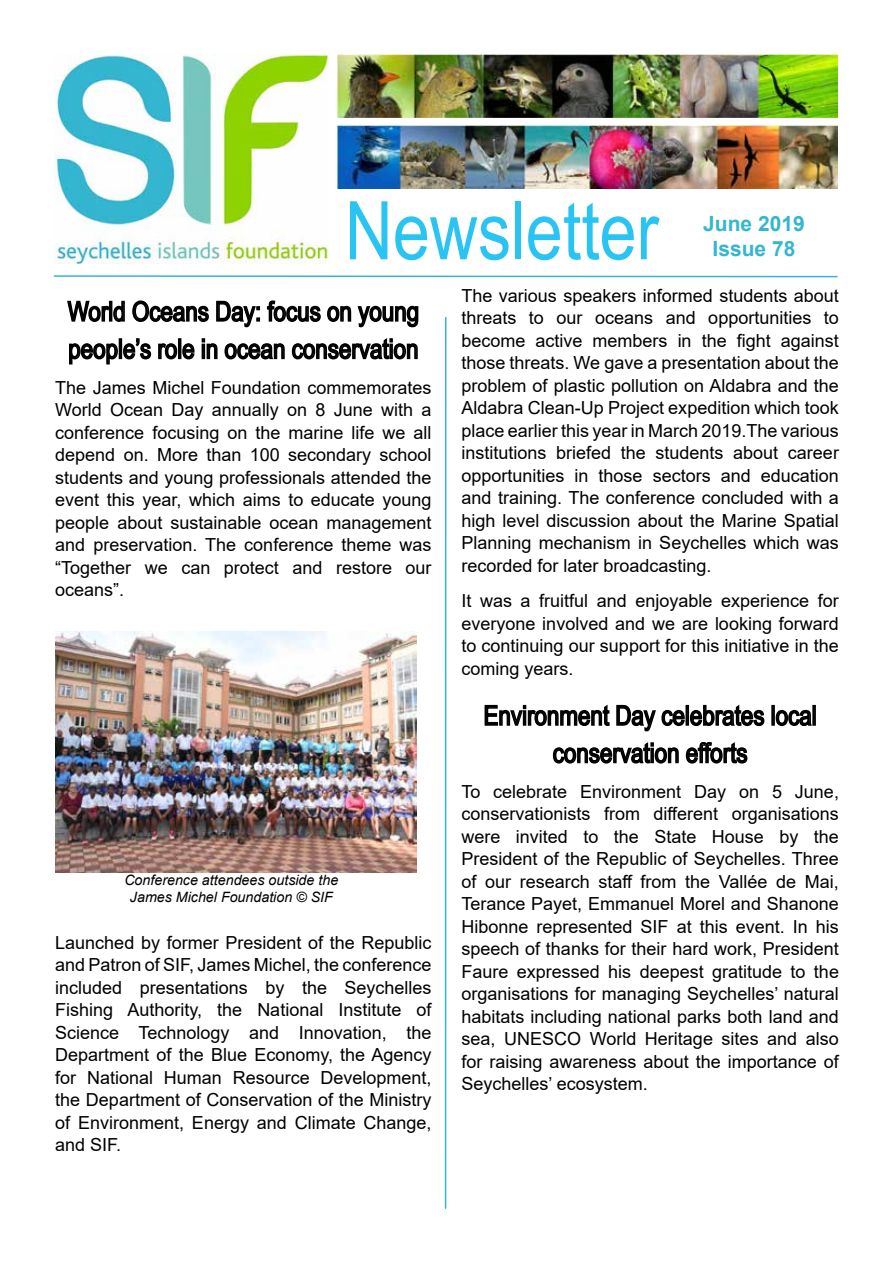
<style>
.page{position:relative;width:893px;height:1263px;background:#fff}
.page>*{position:absolute;margin:0;border:0;box-sizing:border-box;transform-origin:0 0}
.t1{font:81px "Arial Narrow";color:#29c4f2}
.t2{font:27px/37.5px "Arial Narrow";color:#000}
.t3{font:700 21px/25.2px "Arial";color:#34b6d0;text-align:center}
.t4{font:18px/22.5px "Arial";color:#000;text-align:justify}
.t5{font:italic 14.25px/17.1px "Arial";color:#000;text-align:center}
</style>
<div class="page">
<img style="left:337px;top:54px;width:500px;height:63px">
<img style="left:337px;top:125px;width:500px;height:63px">
<img style="left:54px;top:54px;width:275px;height:210px">
<svg style="left:67px;top:300px;width:58px;height:22px"></svg>
<svg style="left:132px;top:300px;width:128px;height:28px"></svg>
<svg style="left:267px;top:300px;width:152px;height:28px"></svg>
<svg style="left:69px;top:338px;width:126px;height:27px"></svg>
<svg style="left:202px;top:338px;width:16px;height:22px"></svg>
<svg style="left:224px;top:343px;width:61px;height:17px"></svg>
<svg style="left:291px;top:338px;width:127px;height:22px"></svg>
<img style="left:55px;top:631px;width:362px;height:242px">
<svg style="left:484px;top:704px;width:281px;height:28px"></svg>
<div style="left:771px;top:705px;width:4px;height:21px;border:2px solid #000"></div>
<svg style="left:775px;top:709px;width:37px;height:17px"></svg>
<div style="left:812px;top:705px;width:4px;height:21px;border:2px solid #000"></div>
<svg style="left:552px;top:742px;width:127px;height:22px"></svg>
<svg style="left:685px;top:742px;width:63px;height:22px"></svg>
<svg style="left:53px;top:275px;width:785px;height:3px"></svg>
<hr style="left:445px;top:318px;width:1px;height:890px;background:#34b6d0">
<h1 class="t1" style="left:345px;top:171px;width:315px">Newsletter</h1>
<p class="t3" style="left:703px;top:211px;width:103px">June 2019<br>Issue 78</p>
<p class="t4" style="left:461px;top:284px;width:379px">The various speakers informed students about threats to our oceans and opportunities to become active members in the fight against those threats. We gave a presentation about the problem of plastic pollution on Aldabra and the Aldabra Clean-Up Project expedition which took place earlier this year in March 2019.The various institutions briefed the students about career opportunities in those sectors and education and training. The conference concluded with a high level discussion about the Marine Spatial Planning mechanism in Seychelles which was recorded for later broadcasting.</p>
<p class="t4" style="left:461px;top:589px;width:379px">It was a fruitful and enjoyable experience for everyone involved and we are looking forward to continuing our support for this initiative in the coming years.</p>
<h2 class="t2" style="left:484px;top:696px;width:335px;text-align:center">Environment Day celebrates local conservation efforts</h2>
<p class="t4" style="left:461px;top:780px;width:379px">To celebrate Environment Day on 5 June, conservationists from different organisations were invited to the State House by the President of the Republic of Seychelles. Three of our research staff from the Vallée de Mai, Terance Payet, Emmanuel Morel and Shanone Hibonne represented SIF at this event. In his speech of thanks for their hard work, President Faure expressed his deepest gratitude to the organisations for managing Seychelles’ natural habitats including national parks both land and sea, UNESCO World Heritage sites and also for raising awareness about the importance of Seychelles’ ecosystem.</p>
<h2 class="t2" style="left:68px;top:292px;width:353px">World Oceans Day: focus on young people’s role in ocean conservation</h2>
<p class="t4" style="left:55px;top:376px;width:378px">The James Michel Foundation commemorates World Ocean Day annually on 8 June with a conference focusing on the marine life we all depend on. More than 100 secondary school students and young professionals attended the event this year, which aims to educate young people about sustainable ocean management and preservation. The conference theme was “Together we can protect and restore our oceans”.</p>
<p class="t5" style="left:124px;top:872px;width:215px">Conference attendees outside the<br>James Michel Foundation © SIF</p>
<p class="t4" style="left:55px;top:931px;width:378px">Launched by former President of the Republic and Patron of SIF, James Michel, the conference included presentations by the Seychelles Fishing Authority, the National Institute of Science Technology and Innovation, the Department of the Blue Economy, the Agency for National Human Resource Development, the Department of Conservation of the Ministry of Environment, Energy and Climate Change, and SIF.</p>
</div>
